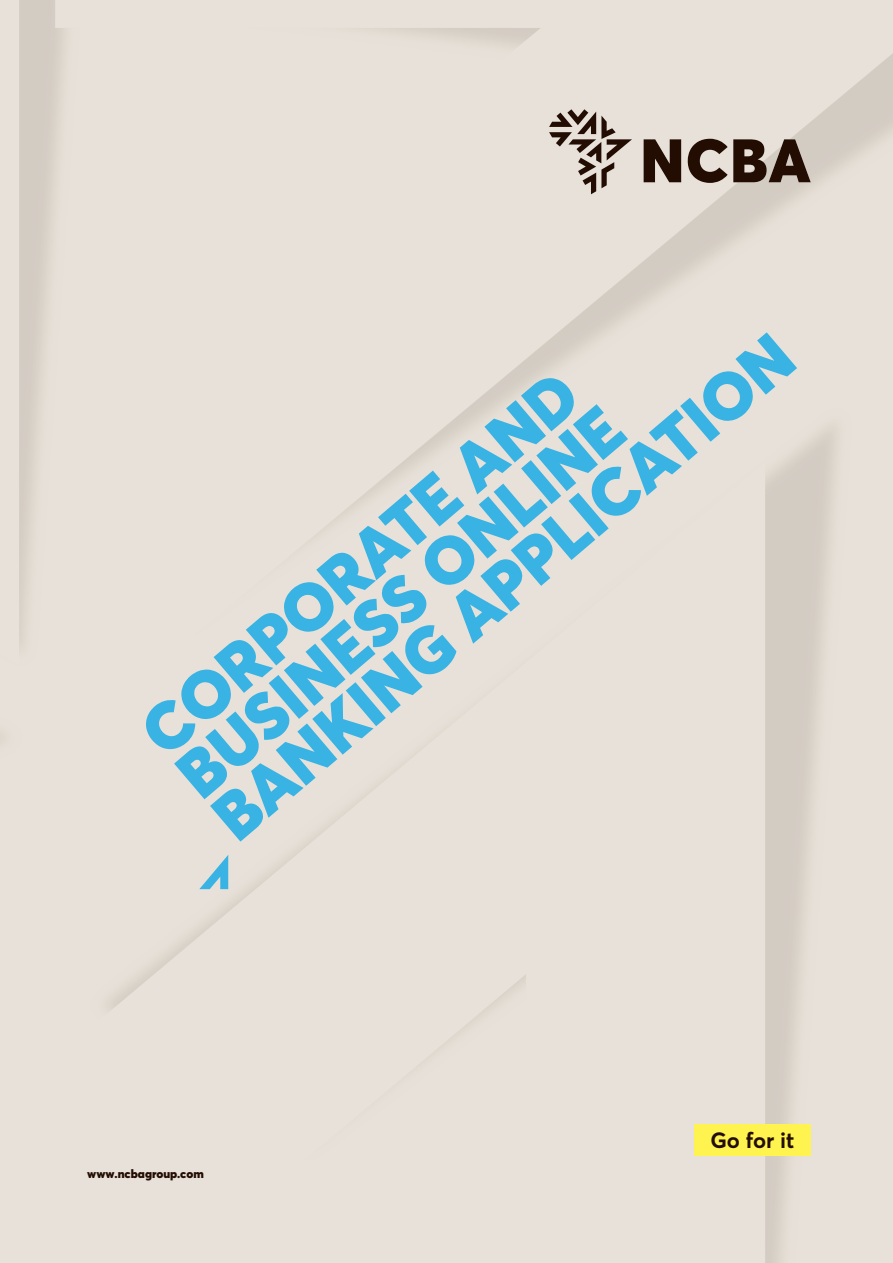
<style>
.page{position:relative;width:893px;height:1263px;background:#fff}
.page>*{position:absolute;margin:0;border:0;box-sizing:border-box;transform-origin:0 0}
.t1{font:900 66px/55.1px "Averta";color:#38b3e4}
.t2{font:700 21.9px "Averta";color:#230d02}
.t3{font:900 12px "Averta";color:#230d02}
</style>
<div class="page">
<div style="left:0;top:0;width:19px;height:666px;background:#e7e1d9"></div>
<img style="left:45px;top:360px;width:848px;height:903px">
<div style="left:71px;top:751px;width:694px;height:512px;background:#e7e1d9"></div>
<div style="left:55px;top:0;width:838px;height:751px;background:#e7e1d9"></div>
<svg style="left:199px;top:855px;width:29px;height:34px"></svg>
<div style="left:694px;top:1124px;width:117px;height:31px;background:#fff34f"></div>
<svg style="left:644px;top:139px;width:37px;height:43px;background:#4e3c32"></svg>
<svg style="left:688px;top:139px;width:123px;height:44px;background:#74645b"></svg>
<svg style="left:549px;top:109px;width:83px;height:85px;background:#b7ada4"></svg>
<p class="t1" style="left:131px;top:718px;width:740px;rotate:-40deg">CORPORATE AND<br>BUSINESS ONLINE<br>BANKING APPLICATION</p>
<p class="t3" style="left:87px;top:1166px;width:118px">www.ncbagroup.com</p>
<p class="t2" style="left:710px;top:1126px;width:85px">Go for it</p>
</div>
